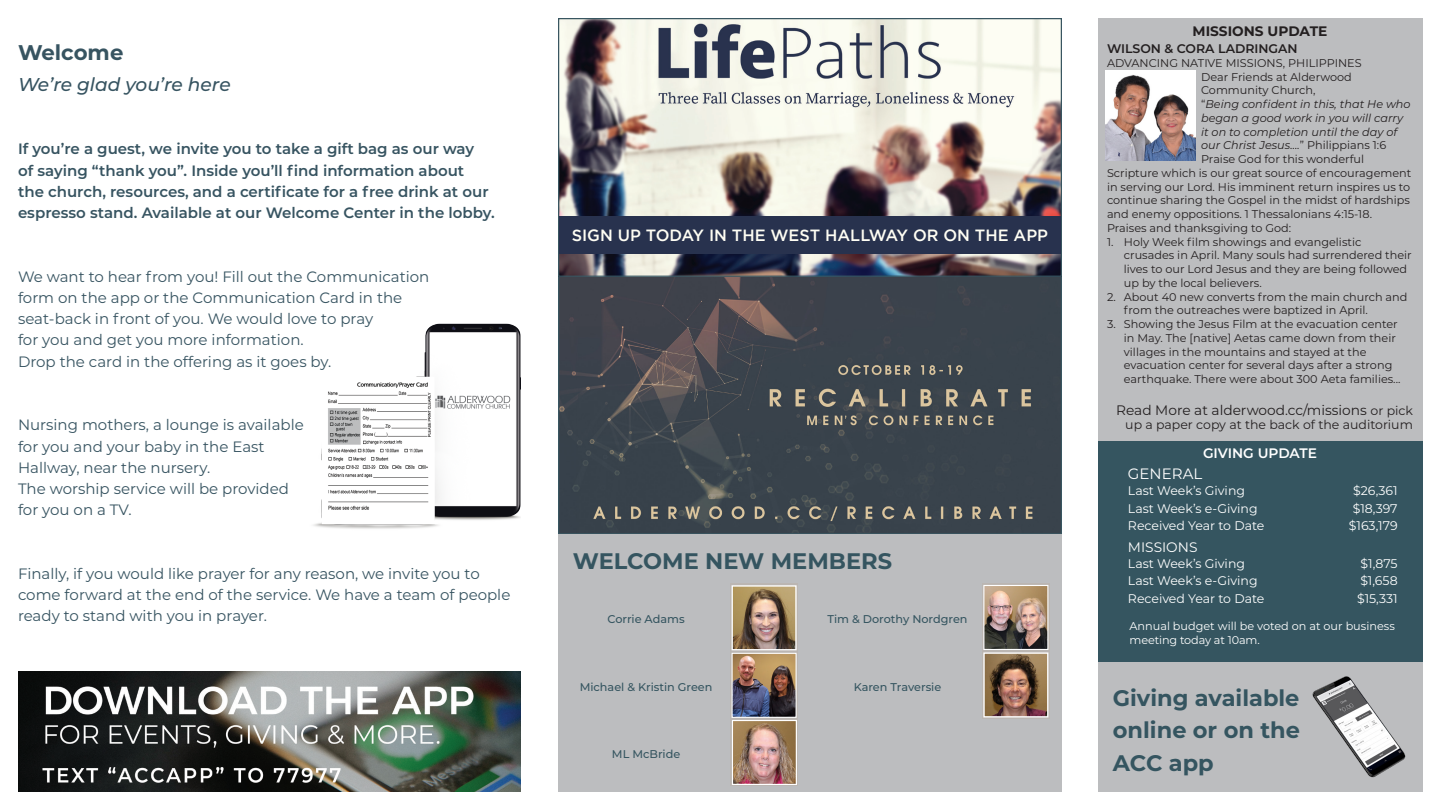
<style>
.page{position:relative;width:1440px;height:810px;background:#fff}
.page>*{position:absolute;margin:0;border:0;box-sizing:border-box;transform-origin:0 0}
.t1{font:700 22.5px/32.5px "Montserrat";color:#355560}
.t2{font:700 21.25px "Montserrat";color:#375461}
.t3{font:italic 500 18.62px "Montserrat";color:#375461}
.t4{font:500 16.25px "Gotham";color:#fffef4}
.t5{font:15px/21.2px "Montserrat";color:#375461}
.t6{font:600 15px/21.2px "Montserrat";color:#375461}
.t7{font:15px "Montserrat";color:#fff}
.t8{font:13.75px "Montserrat";color:#231f20}
.t9{font:700 13.75px "Montserrat";color:#231f20}
.t10{font:600 13.75px "Montserrat";color:#fff}
.t11{font:13.75px "Montserrat";color:#fff}
.t12{font:12.5px "Montserrat";color:#fff}
.t13{font:12.5px "Montserrat";color:#231f20}
.t14{font:600 12.5px "Montserrat";color:#231f20}
.t15{font:11.25px/13.8px "Montserrat";color:#231f20}
.t16{font:italic 11.25px/13.8px "Montserrat";color:#231f20}
.t17{font:500 11.25px "Montserrat";color:#355560}
.t18{font:11.25px/13.8px "Montserrat";color:#fff}
.s1{font-style:normal}
.s2{font-size:12.5px}
</style>
<div class="page">
<div style="left:1098px;top:440px;width:324px;height:223px;background:#355560"></div>
<div style="left:1098px;top:18px;width:324px;height:422px;background:#bcbdbf"></div>
<img style="left:1105px;top:70px;width:90px;height:90px">
<div style="left:1098px;top:663px;width:324px;height:129px;background:#bcbdbf"></div>
<img style="left:1312px;top:676px;width:94px;height:102px">
<img style="left:313px;top:323px;width:208px;height:206px">
<img style="left:18px;top:672px;width:503px;height:88px">
<img style="left:18px;top:760px;width:503px;height:32px">
<img style="left:560px;top:20px;width:500px;height:512px">
<div style="left:558px;top:18px;width:504px;height:259px;border:1px solid #395661"></div>
<div style="left:558px;top:534px;width:504px;height:258px;background:#bcbdbf"></div>
<img style="left:731px;top:585px;width:67px;height:201px">
<div style="left:982px;top:651px;width:67px;height:68px;background:#bbb6b2"></div>
<img style="left:983px;top:584px;width:66px;height:134px">
<div style="left:559px;top:216px;width:502px;height:37px;background:#28324e"></div>
<p class="t2" style="left:18px;top:37px;width:107px">Welcome</p>
<p class="t3" style="left:18px;top:71px;width:214px">We’re glad you’re here</p>
<p class="t6" style="left:18px;top:138px;width:478px">If you’re a guest, we invite you to take a gift bag as our way<br>of saying “thank you”. Inside you’ll find information about<br>the church, resources, and a certificate for a free drink at our espresso stand. Available at our Welcome Center in the lobby.</p>
<p class="t5" style="left:18px;top:265px;width:413px">We want to hear from you! Fill out the Communication</p>
<p class="t5" style="left:18px;top:286px;width:386px">form on the app or the Communication Card in the</p>
<p class="t5" style="left:18px;top:308px;width:357px">seat-back in front of you. We would love to pray</p>
<p class="t5" style="left:18px;top:329px;width:287px">for you and get you more information.</p>
<p class="t5" style="left:18px;top:350px;width:315px">Drop the card in the offering as it goes by.</p>
<p class="t5" style="left:18px;top:414px;width:287px">Nursing mothers, a lounge is available</p>
<p class="t5" style="left:18px;top:435px;width:248px">for you and your baby in the East</p>
<p class="t5" style="left:18px;top:456px;width:194px">Hallway, near the nursery.</p>
<p class="t5" style="left:18px;top:478px;width:272px">The worship service will be provided</p>
<p class="t5" style="left:18px;top:499px;width:115px">for you on a TV.</p>
<p class="t5" style="left:18px;top:562px;width:494px">Finally, if you would like prayer for any reason, we invite you to come forward at the end of the service. We have a team of people ready to stand with you in prayer.</p>
<p class="t4" style="left:572px;top:226px;width:478px">SIGN UP TODAY IN THE WEST HALLWAY OR ON THE APP</p>
<p class="t1" style="left:573px;top:543px;width:321px">WELCOME NEW MEMBERS</p>
<p class="t17" style="left:607px;top:611px;width:79px">Corrie Adams</p>
<p class="t17" style="left:580px;top:679px;width:134px">Michael &amp; Kristin Green</p>
<p class="t17" style="left:612px;top:746px;width:70px">ML McBride</p>
<p class="t17" style="left:828px;top:611px;width:142px">Tim &amp; Dorothy Nordgren</p>
<p class="t17" style="left:854px;top:679px;width:89px">Karen Traversie</p>
<p class="t9" style="left:1193px;top:21px;width:136px">MISSIONS UPDATE</p>
<p class="t14" style="left:1107px;top:40px;width:192px">WILSON &amp; CORA LADRINGAN</p>
<p class="t15" style="left:1107px;top:56px;width:256px">ADVANCING NATIVE MISSIONS, PHILIPPINES</p>
<p class="t15" style="left:1201px;top:69px;width:152px">Dear Friends at Alderwood<br>Community Church,</p>
<p class="t16" style="left:1201px;top:97px;width:211px"><span class="s1">“</span>Being confident in this, that He who began a good work in you will carry it on to completion until the day of our Christ Jesus....<span class="s1">” Philippians 1:6</span></p>
<p class="t15" style="left:1107px;top:152px;width:306px;text-indent:94px">Praise God for this wonderful Scripture which is our great source of encouragement in serving our Lord. His imminent return inspires us to continue sharing the Gospel in the midst of hardships and enemy oppositions. 1 Thessalonians 4:15-18.</p>
<p class="t15" style="left:1107px;top:221px;width:186px">Praises and thanksgiving to God:</p>
<p class="t15" style="left:1124px;top:234px;width:289px;text-indent:-17px">1. Holy Week film showings and evangelistic crusades in April. Many souls had surrendered their lives to our Lord Jesus and they are being followed up by the local believers.</p>
<p class="t15" style="left:1124px;top:289px;width:285px;text-indent:-17px">2. About 40 new converts from the main church and from the outreaches were baptized in April.</p>
<p class="t15" style="left:1124px;top:317px;width:278px;text-indent:-17px">3. Showing the Jesus Film at the evacuation center in May. The [native] Aetas came down from their villages in the mountains and stayed at the evacuation center for several days after a strong earthquake. There were about 300 Aeta families...</p>
<p class="t8" style="left:1116px;top:401px;width:298px">Read More at alderwood.cc/missions <span class="s2">or pick</span></p>
<p class="t13" style="left:1125px;top:416px;width:289px">up a paper copy at the back of the auditorium</p>
<p class="t10" style="left:1203px;top:443px;width:115px">GIVING UPDATE</p>
<p class="t7" style="left:1128px;top:463px;width:76px">GENERAL</p>
<p class="t12" style="left:1128px;top:482px;width:119px">Last Week’s Giving</p>
<p class="t12" style="left:1353px;top:482px;width:46px">$26,361</p>
<p class="t12" style="left:1128px;top:500px;width:131px">Last Week’s e-Giving</p>
<p class="t12" style="left:1353px;top:500px;width:46px">$18,397</p>
<p class="t12" style="left:1128px;top:517px;width:138px">Received Year to Date</p>
<p class="t12" style="left:1349px;top:517px;width:50px">$163,179</p>
<p class="t11" style="left:1128px;top:538px;width:71px">MISSIONS</p>
<p class="t12" style="left:1128px;top:555px;width:119px">Last Week’s Giving</p>
<p class="t12" style="left:1361px;top:555px;width:39px">$1,875</p>
<p class="t12" style="left:1128px;top:572px;width:131px">Last Week’s e-Giving</p>
<p class="t12" style="left:1360px;top:572px;width:39px">$1,658</p>
<p class="t12" style="left:1128px;top:590px;width:138px">Received Year to Date</p>
<p class="t12" style="left:1357px;top:590px;width:42px">$15,331</p>
<p class="t18" style="left:1129px;top:619px;width:267px">Annual budget will be voted on at our business meeting today at 10am.</p>
<p class="t1" style="left:1113px;top:680px;width:188px">Giving available</p>
<p class="t1" style="left:1113px;top:713px;width:189px">online or on the<br>ACC app</p>
</div>
